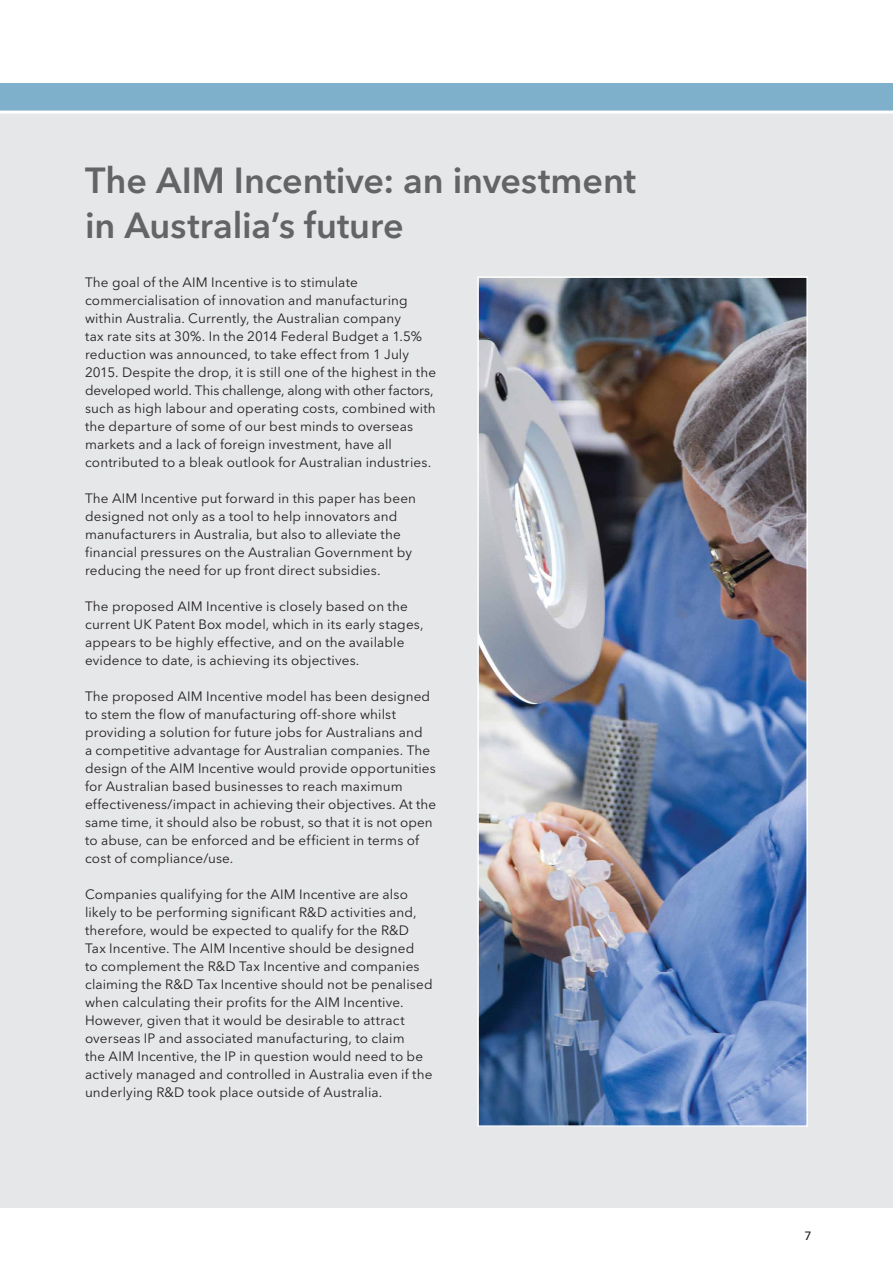
<style>
.page{position:relative;width:893px;height:1263px;background:#fff}
.page>*{position:absolute;margin:0;border:0;box-sizing:border-box;transform-origin:0 0}
.t1{font:600 36px/45px "Avenir Next LT Pro";color:#636466}
.t2{font:13.5px/18px "Avenir Next LT Pro";letter-spacing:.01em;color:#231f20}
.t3{font:500 12px "Avenir Next LT Pro";color:#231f20}
</style>
<div class="page">
<div style="left:0;top:83px;width:893px;height:28px;background:#7eb0cc"></div>
<div style="left:0;top:114px;width:893px;height:1094px;background:#e6e7e8"></div>
<img style="left:480px;top:279px;width:325px;height:845px">
<div style="left:477px;top:276px;width:331px;height:851px;border:2px solid #fff"></div>
<h1 class="t1" style="left:85px;top:158px;width:553px">The AIM Incentive: an investment in Australia’s future</h1>
<p class="t2" style="left:85px;top:273px;width:353px">The goal of the AIM Incentive is to stimulate commercialisation of innovation and manufacturing within Australia. Currently, the Australian company<br>tax rate sits at 30%. In the 2014 Federal Budget a 1.5% reduction was announced, to take effect from 1 July 2015. Despite the drop, it is still one of the highest in the developed world. This challenge, along with other factors, such as high labour and operating costs, combined with the departure of some of our best minds to overseas markets and a lack of foreign investment, have all contributed to a bleak outlook for Australian industries.</p>
<p class="t2" style="left:85px;top:489px;width:332px">The AIM Incentive put forward in this paper has been designed not only as a tool to help innovators and manufacturers in Australia, but also to alleviate the financial pressures on the Australian Government by reducing the need for up front direct subsidies.</p>
<p class="t2" style="left:85px;top:597px;width:340px">The proposed AIM Incentive is closely based on the current UK Patent Box model, which in its early stages, appears to be highly effective, and on the available evidence to date, is achieving its objectives.</p>
<p class="t2" style="left:85px;top:687px;width:353px">The proposed AIM Incentive model has been designed to stem the flow of manufacturing off-shore whilst providing a solution for future jobs for Australians and<br>a competitive advantage for Australian companies. The design of the AIM Incentive would provide opportunities for Australian based businesses to reach maximum effectiveness/impact in achieving their objectives. At the same time, it should also be robust, so that it is not open to abuse, can be enforced and be efficient in terms of cost of compliance/use.</p>
<p class="t2" style="left:85px;top:885px;width:349px">Companies qualifying for the AIM Incentive are also likely to be performing significant R&amp;D activities and, therefore, would be expected to qualify for the R&amp;D Tax Incentive. The AIM Incentive should be designed<br>to complement the R&amp;D Tax Incentive and companies claiming the R&amp;D Tax Incentive should not be penalised when calculating their profits for the AIM Incentive.<br>However, given that it would be desirable to attract overseas IP and associated manufacturing, to claim<br>the AIM Incentive, the IP in question would need to be actively managed and controlled in Australia even if the underlying R&amp;D took place outside of Australia.</p>
<p class="t3" style="left:804px;top:1228px;width:9px">7</p>
</div>
